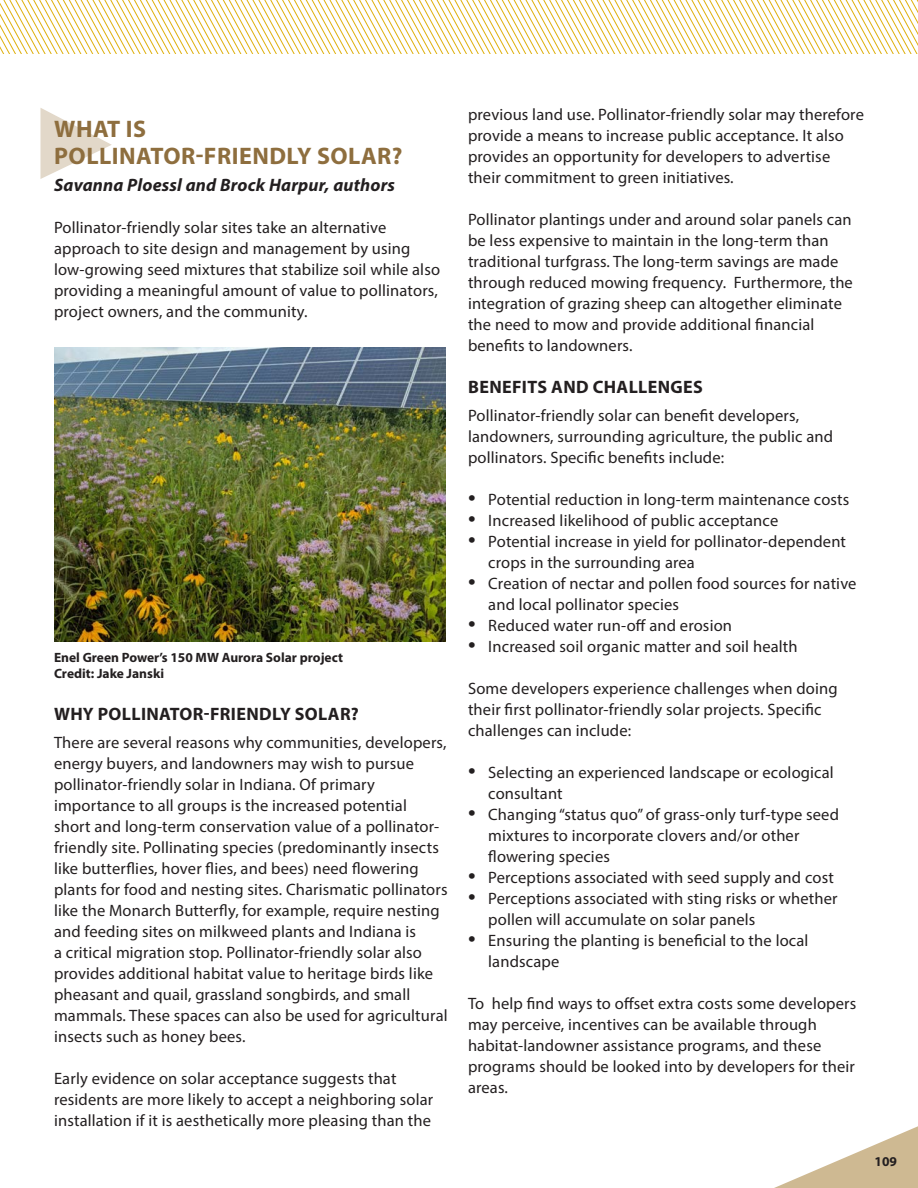
<style>
.page{position:relative;width:918px;height:1188px;background:#fff}
.page>*{position:absolute;margin:0;border:0;box-sizing:border-box;transform-origin:0 0}
.t1{font:700 24px/27px "Myriad Pro";letter-spacing:.02em;color:#8e6e3e}
.t2{font:700 18px "Myriad Pro";letter-spacing:.02em;color:#231f20}
.t3{font:italic 700 18px "Myriad Pro";letter-spacing:.01em;color:#231f20}
.t4{font:16.5px/21px "Myriad Pro";letter-spacing:.01em;color:#231f20}
.t5{font:700 13.5px/16.2px "Myriad Pro";color:#231f20}
.s1{font-size:27px}
</style>
<div class="page">
<svg style="left:774px;top:1126px;width:144px;height:62px"></svg>
<svg style="left:0;top:0;width:918px;height:54px"></svg>
<svg style="left:40px;top:108px;width:72px;height:71px"></svg>
<img style="left:54px;top:348px;width:392px;height:294px">
<h1 class="t1" style="left:54px;top:114px;width:350px">WHAT IS<br>POLLINATOR-FRIENDLY SOLAR?</h1>
<p class="t3" style="left:54px;top:174px;width:343px">Savanna Ploessl and Brock Harpur, authors</p>
<p class="t4" style="left:54px;top:217px;width:388px">Pollinator-friendly solar sites take an alternative approach to site design and management by using low-growing seed mixtures that stabilize soil while also providing a meaningful amount of value to pollinators, project owners, and the community.</p>
<p class="t5" style="left:54px;top:649px;width:291px">Enel Green Power’s 150 MW Aurora Solar project<br>Credit: Jake Janski</p>
<p class="t2" style="left:54px;top:703px;width:306px">WHY POLLINATOR-FRIENDLY SOLAR?</p>
<p class="t4" style="left:54px;top:732px;width:395px">There are several reasons why communities, developers, energy buyers, and landowners may wish to pursue pollinator-friendly solar in Indiana. Of primary importance to all groups is the increased potential short and long-term conservation value of a pollinator&shy;friendly site. Pollinating species (predominantly insects like butterflies, hover flies, and bees) need flowering plants for food and nesting sites. Charismatic pollinators like the Monarch Butterfly, for example, require nesting and feeding sites on milkweed plants and Indiana is<br>a critical migration stop. Pollinator-friendly solar also provides additional habitat value to heritage birds like pheasant and quail, grassland songbirds, and small mammals. These spaces can also be used for agricultural insects such as honey bees.</p>
<p class="t4" style="left:54px;top:1068px;width:381px">Early evidence on solar acceptance suggests that residents are more likely to accept a neighboring solar installation if it is aesthetically more pleasing than the</p>
<p class="t4" style="left:468px;top:104px;width:397px">previous land use. Pollinator-friendly solar may therefore provide a means to increase public acceptance. It also provides an opportunity for developers to advertise their commitment to green initiatives.</p>
<p class="t4" style="left:468px;top:209px;width:386px">Pollinator plantings under and around solar panels can be less expensive to maintain in the long-term than traditional turfgrass. The long-term savings are made through reduced mowing frequency. Furthermore, the integration of grazing sheep can altogether eliminate the need to mow and provide additional financial benefits to landowners.</p>
<p class="t2" style="left:468px;top:376px;width:236px">BENEFITS AND CHALLENGES</p>
<p class="t4" style="left:468px;top:405px;width:367px">Pollinator-friendly solar can benefit developers, landowners, surrounding agriculture, the public and pollinators. Specific benefits include:</p>
<p class="t4" style="left:468px;top:489px;width:383px"><span class="s1">•</span> Potential reduction in long-term maintenance costs</p>
<p class="t4" style="left:468px;top:510px;width:312px"><span class="s1">•</span> Increased likelihood of public acceptance</p>
<p class="t4" style="left:488px;top:531px;width:359px;text-indent:-20px"><span class="s1">•</span> Potential increase in yield for pollinator-dependent crops in the surrounding area</p>
<p class="t4" style="left:488px;top:573px;width:370px;text-indent:-20px"><span class="s1">•</span> Creation of nectar and pollen food sources for native and local pollinator species</p>
<p class="t4" style="left:468px;top:615px;width:266px"><span class="s1">•</span> Reduced water run-off and erosion</p>
<p class="t4" style="left:468px;top:636px;width:331px"><span class="s1">•</span> Increased soil organic matter and soil health</p>
<p class="t4" style="left:468px;top:678px;width:371px">Some developers experience challenges when doing their first pollinator-friendly solar projects. Specific challenges can include:</p>
<p class="t4" style="left:488px;top:762px;width:347px;text-indent:-20px"><span class="s1">•</span> Selecting an experienced landscape or ecological consultant</p>
<p class="t4" style="left:488px;top:804px;width:352px;text-indent:-20px"><span class="s1">•</span> Changing “status quo” of grass-only turf-type seed mixtures to incorporate clovers and/or other flowering species</p>
<p class="t4" style="left:468px;top:867px;width:367px"><span class="s1">•</span> Perceptions associated with seed supply and cost</p>
<p class="t4" style="left:488px;top:888px;width:351px;text-indent:-20px"><span class="s1">•</span> Perceptions associated with sting risks or whether pollen will accumulate on solar panels</p>
<p class="t4" style="left:488px;top:930px;width:322px;text-indent:-20px"><span class="s1">•</span> Ensuring the planting is beneficial to the local landscape</p>
<p class="t4" style="left:468px;top:993px;width:390px">To help find ways to offset extra costs some developers may perceive, incentives can be available through habitat-landowner assistance programs, and these programs should be looked into by developers for their areas.</p>
<p class="t5" style="left:875px;top:1153px;width:24px">109</p>
</div>
